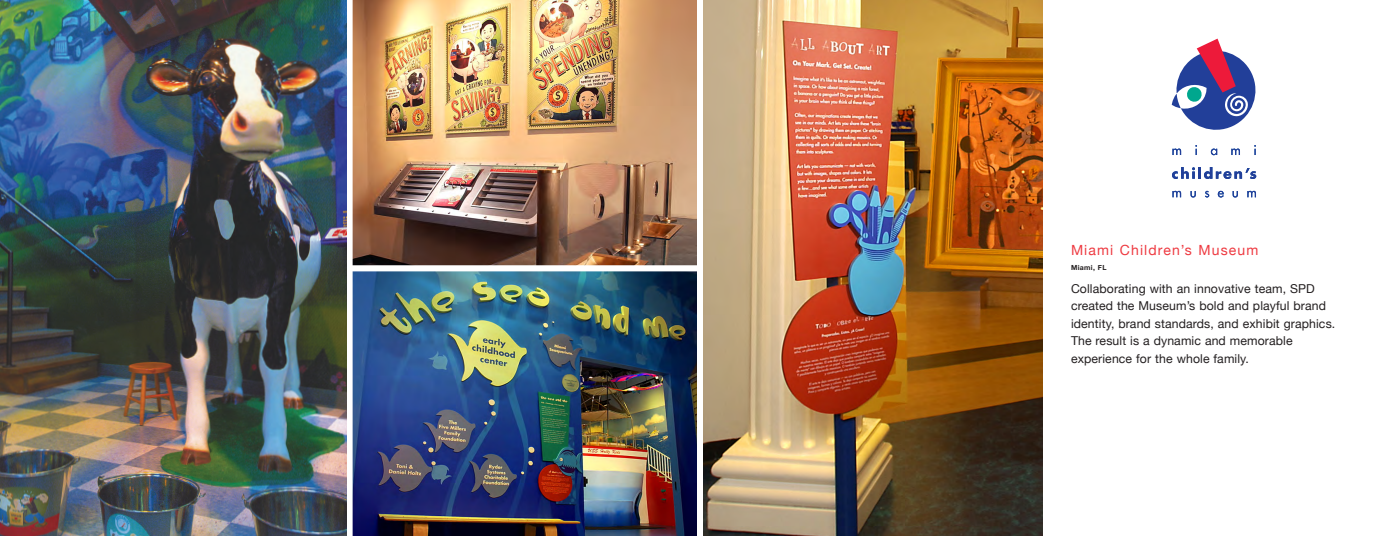
<style>
.page{position:relative;width:1386px;height:536px;background:#fff}
.page>*{position:absolute;margin:0;border:0;box-sizing:border-box;transform-origin:0 0}
.PROJECT_HEADING__red{font:14px "Helvetica Neue";letter-spacing:.08em;color:#ee3a41}
.BODY_COPY{font:12.25px/17.5px "Helvetica Neue";letter-spacing:.01em;color:#231f20}
.LOCATION__black_bold{font:700 7px "Helvetica Neue";letter-spacing:.05em;color:#231f20}
</style>
<div class="page">
<svg style="left:1172px;top:39px;width:84px;height:91px"></svg>
<svg style="left:1172px;top:148px;width:9px;height:7px"></svg>
<svg style="left:1195px;top:145px;width:2px;height:10px"></svg>
<svg style="left:1211px;top:148px;width:6px;height:7px"></svg>
<svg style="left:1231px;top:148px;width:9px;height:7px"></svg>
<svg style="left:1254px;top:145px;width:2px;height:10px"></svg>
<svg style="left:1172px;top:167px;width:84px;height:12px"></svg>
<svg style="left:1172px;top:191px;width:9px;height:6px"></svg>
<svg style="left:1191px;top:191px;width:5px;height:6px"></svg>
<svg style="left:1205px;top:191px;width:4px;height:6px"></svg>
<svg style="left:1218px;top:191px;width:6px;height:6px"></svg>
<svg style="left:1233px;top:191px;width:5px;height:6px"></svg>
<svg style="left:1247px;top:191px;width:9px;height:6px"></svg>
<img style="left:353px;top:0;width:690px;height:536px">
<div style="left:696px;top:0;width:6px;height:536px;background:#fff"></div>
<img style="left:0;top:0;width:346px;height:536px">
<div style="left:351px;top:265px;width:347px;height:6px;background:#fff"></div>
<p class="PROJECT_HEADING__red" style="left:1071px;top:240px;width:189px">Miami Children’s Museum</p>
<p class="LOCATION__black_bold" style="left:1071px;top:261px;width:37px">Miami, FL</p>
<p class="BODY_COPY" style="left:1071px;top:280px;width:266px">Collaborating with an innovative team, SPD created the Museum’s bold and playful brand identity, brand standards, and exhibit graphics.<br>The result is a dynamic and memorable experience for the whole family.</p>
</div>
